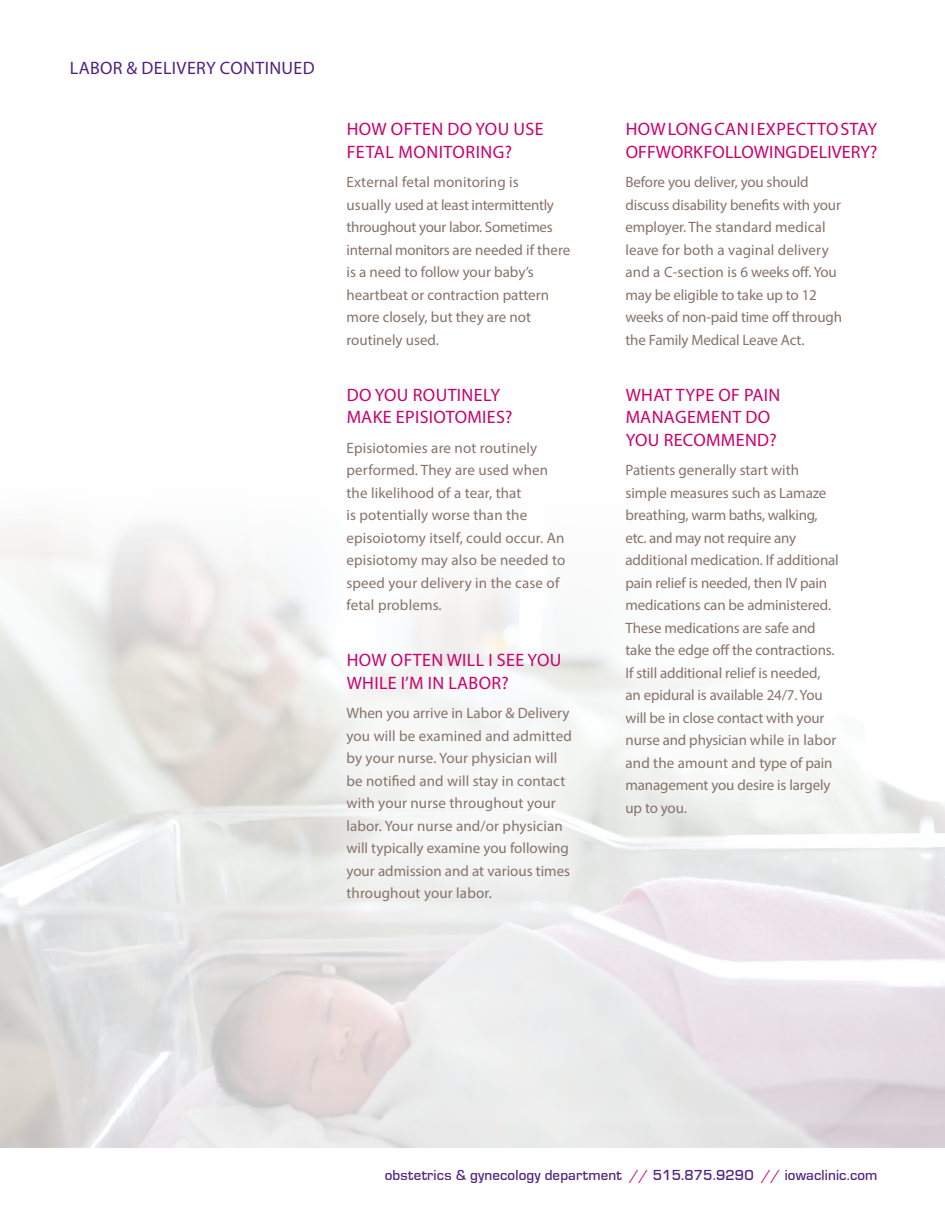
<style>
.page{position:relative;width:945px;height:1215px;background:#fff}
.page>*{position:absolute;margin:0;border:0;box-sizing:border-box;transform-origin:0 0}
.head_copy{font:18px/22.5px "Myriad Pro";letter-spacing:.02em;color:#ca016c}
.head_copy-2{font:18px "Myriad Pro";letter-spacing:.02em;color:#52227f}
.head_copy-3{font:15px/22.5px "Myriad Pro";color:#877269}
.t1{font:500 15px "Eurostile";letter-spacing:.01em;color:#52227f}
.s1{color:#ca016c}
</style>
<div class="page">
<div style="left:297px;top:72px;width:323px;height:878px;background:#fff;opacity:.75"></div>
<div style="left:576px;top:72px;width:349px;height:792px;background:#fff"></div>
<p class="head_copy-2" style="left:70px;top:57px;width:246px">LABOR &amp; DELIVERY CONTINUED</p>
<p class="head_copy" style="left:347px;top:118px;width:198px">HOW OFTEN DO YOU USE<br>FETAL MONITORING?</p>
<p class="head_copy-3" style="left:346px;top:171px;width:225px">External fetal monitoring is<br>usually used at least intermittently throughout your labor. Sometimes internal monitors are needed if there is a need to follow your baby’s heartbeat or contraction pattern more closely, but they are not routinely used.</p>
<p class="head_copy" style="left:347px;top:383px;width:167px">DO YOU ROUTINELY<br>MAKE EPISIOTOMIES?</p>
<p class="head_copy-3" style="left:346px;top:436px;width:220px">Episiotomies are not routinely performed. They are used when the likelihood of a tear, that<br>is potentially worse than the episoiotomy itself, could occur. An episiotomy may also be needed to speed your delivery in the case of fetal problems.</p>
<p class="head_copy" style="left:347px;top:649px;width:216px">HOW OFTEN WILL I SEE YOU<br>WHILE I’M IN LABOR?</p>
<p class="head_copy-3" style="left:346px;top:702px;width:227px">When you arrive in Labor &amp; Delivery you will be examined and admitted by your nurse. Your physician will be notified and will stay in contact with your nurse throughout your labor. Your nurse and/or physician will typically examine you following your admission and at various times throughout your labor.</p>
<p class="head_copy" style="left:626px;top:118px;width:253px">HOW LONG CAN I EXPECT TO STAY<br>OFF WORK FOLLOWING DELIVERY?</p>
<p class="head_copy-3" style="left:626px;top:171px;width:218px">Before you deliver, you should discuss disability benefits with your employer. The standard medical leave for both a vaginal delivery and a C-section is 6 weeks off. You may be eligible to take up to 12 weeks of non-paid time off through the Family Medical Leave Act.</p>
<p class="head_copy" style="left:626px;top:383px;width:156px">WHAT TYPE OF PAIN<br>MANAGEMENT DO<br>YOU RECOMMEND?</p>
<p class="head_copy-3" style="left:626px;top:459px;width:215px">Patients generally start with simple measures such as Lamaze breathing, warm baths, walking, etc. and may not require any additional medication. If additional pain relief is needed, then IV pain medications can be administered.<br>These medications are safe and take the edge off the contractions.<br>If still additional relief is needed, an epidural is available 24/7. You will be in close contact with your nurse and physician while in labor and the amount and type of pain management you desire is largely up to you.</p>
<p class="t1" style="left:385px;top:1166px;width:494px">obstetrics &amp; gynecology department <span class="s1">//</span> 515.875.9290 <span class="s1">//</span> iowaclinic.com</p>
</div>
